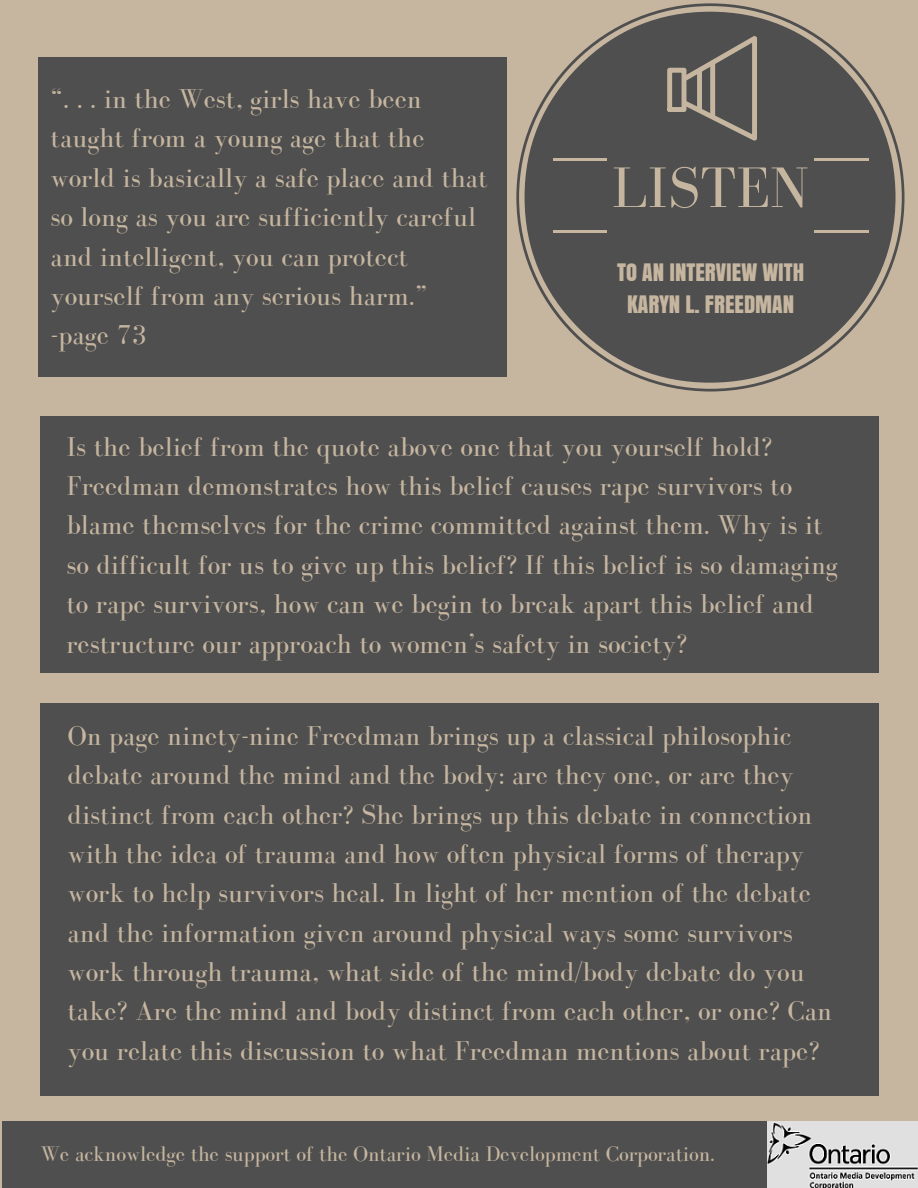
<style>
.page{position:relative;width:918px;height:1188px;background:#c6b6a0}
.page>*{position:absolute;margin:0;border:0;box-sizing:border-box;transform-origin:0 0}
.t1{font:58.8px "Bodoni FLF";color:#c6b6a0}
.t2{font:28.05px/39.3px "Bodoni FLF";color:#c6b6a0}
.t3{font:22.5px/31.5px "Anton";color:#c6b6a0;text-align:center}
.t4{font:21.75px "Bodoni FLF";letter-spacing:-.005em;color:#c6b6a0}
</style>
<div class="page">
<div style="left:2px;top:1122px;width:787px;height:66px;background:#4f4f4f"></div>
<img style="left:767px;top:1122px;width:151px;height:66px">
<svg style="left:516px;top:3px;width:388px;height:389px;fill:#4f4f4f"></svg>
<hr style="left:554px;top:158px;width:53px;height:3px;background:#c6b6a0">
<hr style="left:814px;top:158px;width:55px;height:3px;background:#c6b6a0">
<hr style="left:554px;top:230px;width:53px;height:3px;background:#c6b6a0">
<hr style="left:814px;top:230px;width:55px;height:3px;background:#c6b6a0">
<svg style="left:667px;top:36px;width:90px;height:105px"></svg>
<div style="left:38px;top:58px;width:468px;height:319px;background:#4f4f4f"></div>
<div style="left:40px;top:416px;width:839px;height:257px;background:#4f4f4f"></div>
<div style="left:40px;top:703px;width:839px;height:393px;background:#4f4f4f"></div>
<p class="t2" style="left:51px;top:79px;width:439px">“. . . in the West, girls have been taught from a young age that the world is basically a safe place and that so long as you are sufficiently careful and intelligent, you can protect yourself from any serious harm.” -page 73</p>
<h1 class="t1" style="left:612px;top:156px;width:198px">LISTEN</h1>
<p class="t3" style="left:617px;top:256px;width:189px">TO AN INTERVIEW WITH<br>KARYN L. FREEDMAN</p>
<p class="t2" style="left:66px;top:427px;width:773px">Is the belief from the quote above one that you yourself hold?<br>Freedman demonstrates how this belief causes rape survivors to blame themselves for the crime committed against them. Why is it so difficult for us to give up this belief? If this belief is so damaging to rape survivors, how can we begin to break apart this belief and restructure our approach to women’s safety in society?</p>
<p class="t2" style="left:68px;top:716px;width:766px">On page ninety-nine Freedman brings up a classical philosophic debate around the mind and the body: are they one, or are they distinct from each other? She brings up this debate in connection with the idea of trauma and how often physical forms of therapy work to help survivors heal. In light of her mention of the debate and the information given around physical ways some survivors work through trauma, what side of the mind/body debate do you take? Are the mind and body distinct from each other, or one? Can you relate this discussion to what Freedman mentions about rape?</p>
<p class="t4" style="left:40px;top:1142px;width:676px">We acknowledge the support of the Ontario Media Development Corporation.</p>
</div>
